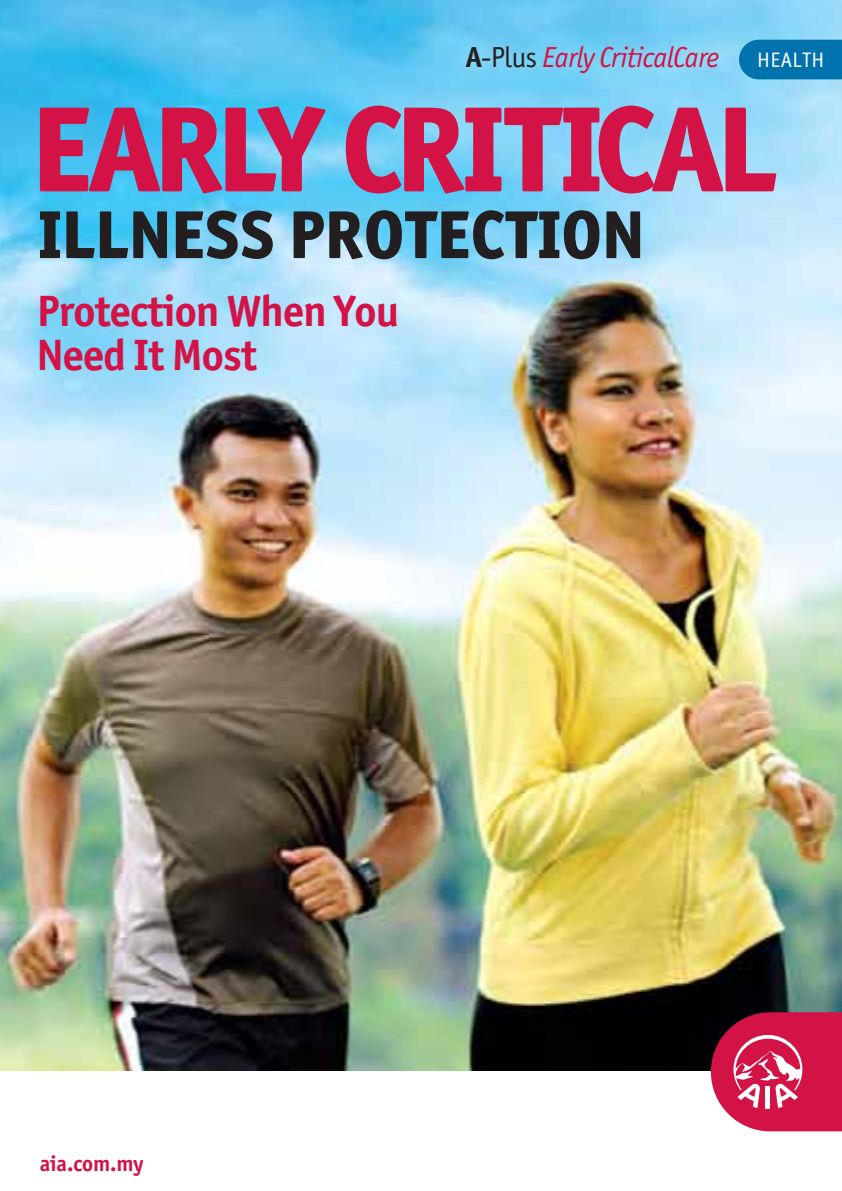
<style>
.page{position:relative;width:842px;height:1191px;background:#fff}
.page>*{position:absolute;margin:0;border:0;box-sizing:border-box;transform-origin:0 0}
.t1{font:800 122px "Officina Sans ITC Pro";letter-spacing:-.055em;color:#d31245}
.t2{font:800 68px "Officina Sans ITC Pro";color:#231f20}
.t3{font:700 44px/44px "Officina Sans ITC Pro";letter-spacing:-.02em;color:#d31245}
.t4{font:italic 29px "Officina Sans ITC Pro";letter-spacing:-.02em;color:#d31245}
.t5{font:700 22px "Officina Sans ITC Pro";letter-spacing:-.005em;color:#d31245}
.t6{font:21px "Officina Sans ITC Pro";letter-spacing:.025em;color:#fff}
.s1{font-weight:700;font-style:normal;color:#231f20}
.s2{font-style:normal;color:#231f20}
</style>
<div class="page">
<img style="left:0;top:0;width:842px;height:1071px">
<svg style="left:711px;top:1012px;width:131px;height:119px;background:#ce335c"></svg>
<div style="left:749px;top:40px;width:93px;height:39px;background:#0073ae"></div>
<img style="left:436px;top:12px;width:313px;height:93px">
<p class="t4" style="left:466px;top:40px;width:255px"><span class="s1">A</span><span class="s2">-Plus</span> Early CriticalCare</p>
<p class="t6" style="left:757px;top:47px;width:69px">HEALTH</p>
<p class="t1" style="left:32px;top:72px;width:747px">EARLY CRITICAL</p>
<p class="t2" style="left:38px;top:191px;width:608px">ILLNESS PROTECTION</p>
<p class="t3" style="left:37px;top:288px;width:364px">Protection When You<br>Need It Most</p>
<p class="t5" style="left:40px;top:1149px;width:105px">aia.com.my</p>
</div>
